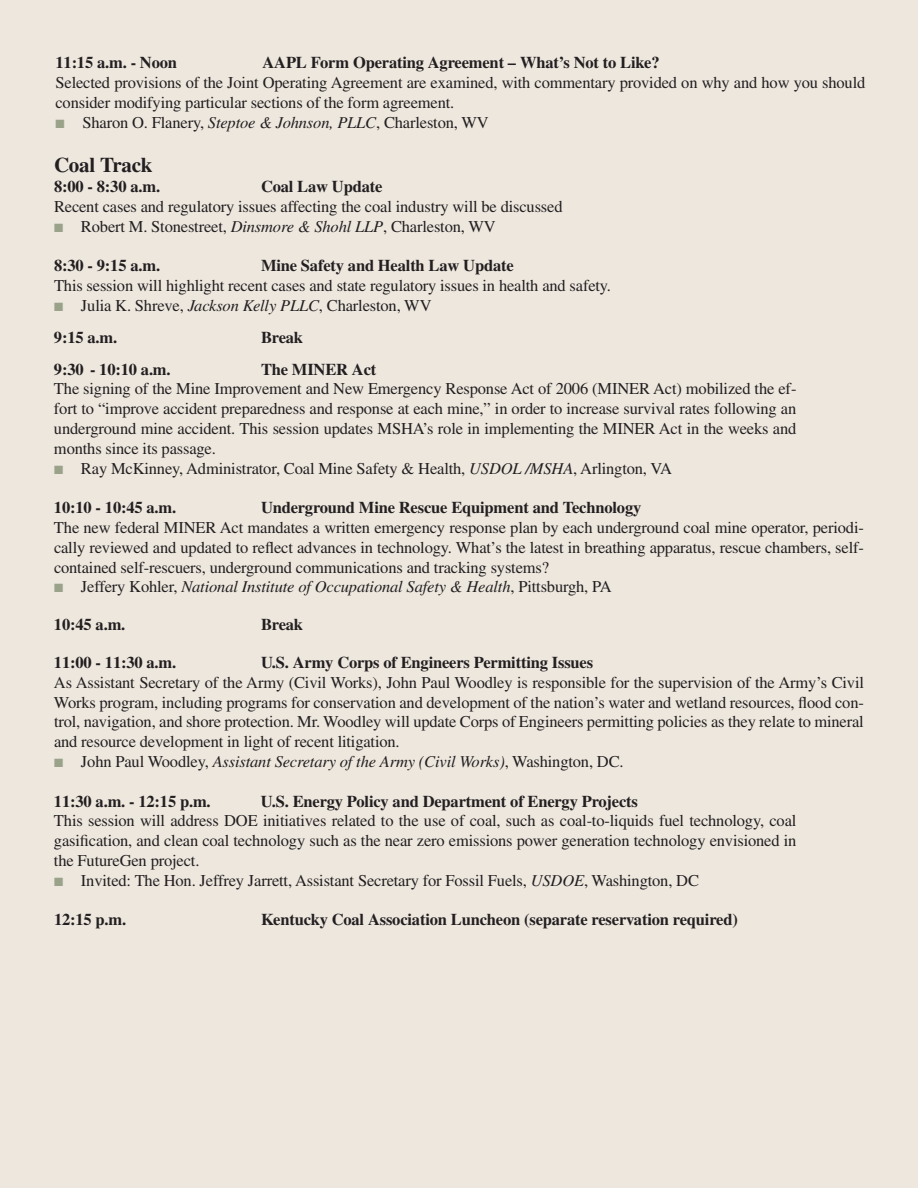
<style>
.page{position:relative;width:918px;height:1188px;background:#ede7de}
.page>*{position:absolute;margin:0;border:0;box-sizing:border-box;transform-origin:0 0}
.t1{font:700 21px "Times";letter-spacing:-.01em;color:#231f20}
.t2{font:16.5px/19.8px "Times";letter-spacing:-.01em;color:#231f20;text-align:justify}
.t3{font:700 16.5px "Times";letter-spacing:-.01em;color:#231f20}
.t4{font:italic 16.5px "Times";letter-spacing:-.01em;color:#231f20}
.s1{color:#9aa389}
.s2{font-style:italic}
.s3{font-weight:700}
.s4{font-style:normal}
</style>
<div class="page">
<p class="t3" style="left:56px;top:53px;width:123px">11:15 a.m. - Noon</p>
<p class="t3" style="left:263px;top:53px;width:399px">AAPL Form Operating Agreement – What’s Not to Like?</p>
<p class="t2" style="left:56px;top:73px;width:811px">Selected provisions of the Joint Operating Agreement are examined, with commentary provided on why and how you should consider modifying particular sections of the form agreement.</p>
<p class="t2" style="left:56px;top:112px;width:435px"><span class="s1">■</span> Sharon O. Flanery, <span class="s2">Steptoe &amp; Johnson, PLLC</span>, Charleston, WV</p>
<p class="t1" style="left:54px;top:153px;width:100px">Coal Track</p>
<p class="t3" style="left:54px;top:177px;width:108px">8:00 - 8:30 a.m.</p>
<p class="t3" style="left:261px;top:177px;width:123px">Coal Law Update</p>
<p class="t2" style="left:54px;top:197px;width:510px">Recent cases and regulatory issues affecting the coal industry will be discussed</p>
<p class="t2" style="left:54px;top:216px;width:443px"><span class="s1">■</span> Robert M. Stonestreet, <span class="s2">Dinsmore &amp; Shohl LLP</span>, Charleston, WV</p>
<p class="t3" style="left:54px;top:256px;width:108px">8:30 - 9:15 a.m.</p>
<p class="t3" style="left:261px;top:256px;width:254px">Mine Safety and Health Law Update</p>
<p class="t2" style="left:54px;top:276px;width:559px">This session will highlight recent cases and state regulatory issues in health and safety.</p>
<p class="t2" style="left:54px;top:290px;width:379px;line-height:31.8px"><span class="s1">■</span> Julia K. Shreve, <span class="s2">Jackson Kelly PLLC</span>, Charleston, WV<br><span class="s3">9:15 a.m.</span></p>
<p class="t3" style="left:261px;top:327px;width:44px">Break</p>
<p class="t3" style="left:54px;top:359px;width:118px">9:30 - 10:10 a.m.</p>
<p class="t3" style="left:261px;top:359px;width:117px">The MINER Act</p>
<p class="t2" style="left:54px;top:379px;width:744px">The signing of the Mine Improvement and New Emergency Response Act of 2006 (MINER Act) mobilized the ef&shy;fort to “improve accident preparedness and response at each mine,” in order to increase survival rates following an underground mine accident. This session updates MSHA’s role in implementing the MINER Act in the weeks and months since its passage.</p>
<p class="t2" style="left:54px;top:458px;width:620px"><span class="s1">■</span> Ray McKinney, Administrator, Coal Mine Safety &amp; Health, <span class="s2">USDOL /MSHA</span>, Arlington, VA</p>
<p class="t3" style="left:54px;top:498px;width:124px">10:10 - 10:45 a.m.</p>
<p class="t3" style="left:261px;top:498px;width:382px">Underground Mine Rescue Equipment and Technology</p>
<p class="t2" style="left:54px;top:518px;width:812px">The new federal MINER Act mandates a written emergency response plan by each underground coal mine operator, periodi&shy;cally reviewed and updated to reflect advances in technology. What’s the latest in breathing apparatus, rescue chambers, self&shy;contained self-rescuers, underground communications and tracking systems?</p>
<p class="t4" style="left:54px;top:578px;width:559px"><span class="s1">■</span> <span class="s4">Jeffery Kohler,</span> National Institute of Occupational Safety &amp; Health<span class="s4">, Pittsburgh, PA</span></p>
<p class="t3" style="left:54px;top:615px;width:73px">10:45 a.m.</p>
<p class="t3" style="left:261px;top:615px;width:44px">Break</p>
<p class="t3" style="left:54px;top:653px;width:124px">11:00 - 11:30 a.m.</p>
<p class="t3" style="left:261px;top:653px;width:334px">U.S. Army Corps of Engineers Permitting Issues</p>
<p class="t2" style="left:54px;top:672px;width:812px">As Assistant Secretary of the Army (Civil Works), John Paul Woodley is responsible for the supervision of the Army’s Civil Works program, including programs for conservation and development of the nation’s water and wetland resources, flood con&shy;trol, navigation, and shore protection. Mr. Woodley will update Corps of Engineers permitting policies as they relate to mineral and resource development in light of recent litigation.</p>
<p class="t4" style="left:54px;top:752px;width:571px"><span class="s1">■</span> <span class="s4">John Paul Woodley,</span> Assistant Secretary of the Army (Civil Works)<span class="s4">, Washington, DC.</span></p>
<p class="t3" style="left:54px;top:791px;width:158px">11:30 a.m. - 12:15 p.m.</p>
<p class="t3" style="left:261px;top:791px;width:379px">U.S. Energy Policy and Department of Energy Projects</p>
<p class="t2" style="left:54px;top:811px;width:744px">This session will address DOE initiatives related to the use of coal, such as coal-to-liquids fuel technology, coal gasification, and clean coal technology such as the near zero emissions power generation technology envisioned in the FutureGen project.</p>
<p class="t2" style="left:54px;top:870px;width:647px"><span class="s1">■</span> Invited: The Hon. Jeffrey Jarrett, Assistant Secretary for Fossil Fuels, <span class="s2">USDOE</span>, Washington, DC</p>
<p class="t3" style="left:54px;top:910px;width:74px">12:15 p.m.</p>
<p class="t3" style="left:261px;top:910px;width:478px">Kentucky Coal Association Luncheon (separate reservation required)</p>
</div>
